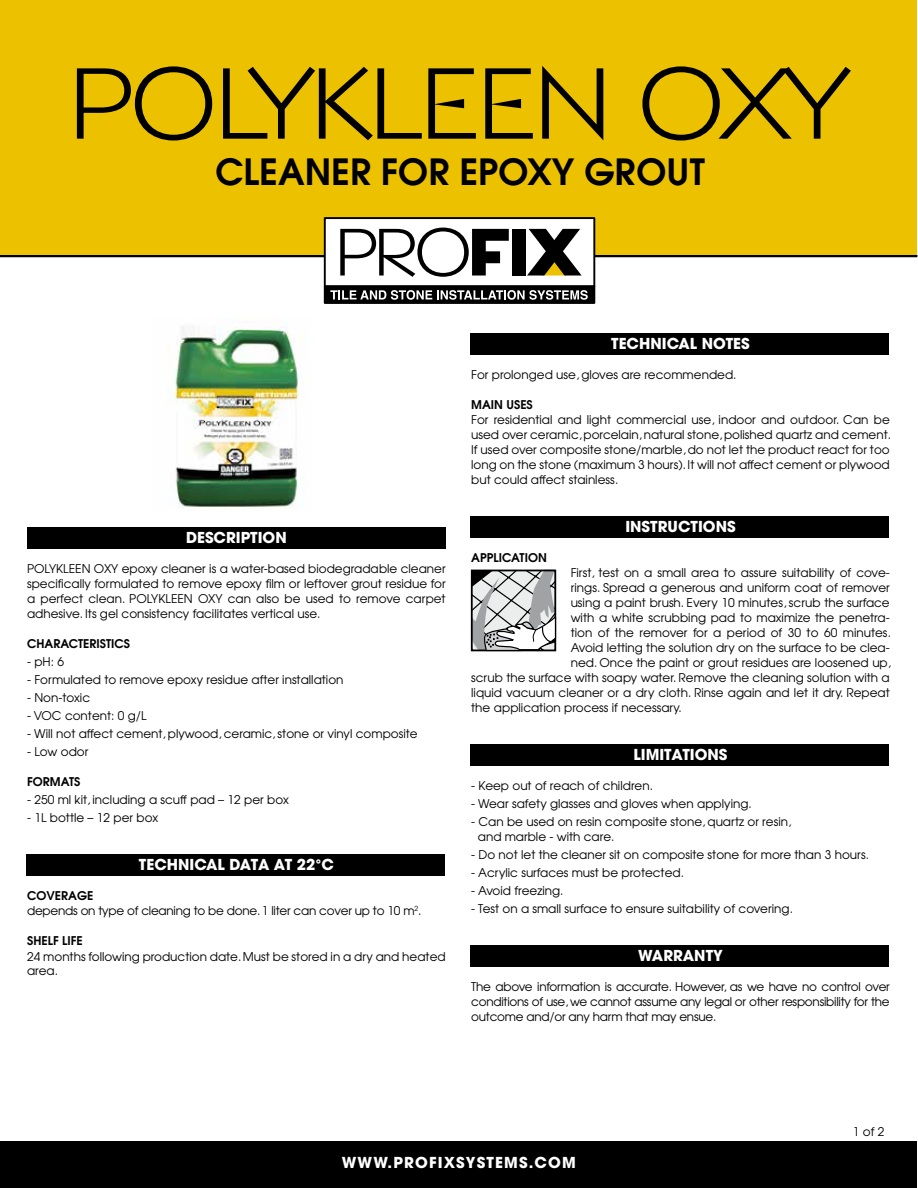
<style>
.page{position:relative;width:918px;height:1188px;background:#fff}
.page>*{position:absolute;margin:0;border:0;box-sizing:border-box;transform-origin:0 0}
.t1{font:300 97.5px "Napoli";color:#000}
.t2{font:600 36px "Avant Garde";color:#000}
.t3{font:700 15px "Avant Garde";color:#fff}
.t4{font:700 15px "Avant Garde";letter-spacing:.075em;color:#fff}
.t5{font:12px/15px "Avant Garde";color:#000;text-align:justify}
.t6{font:12px/15px "Avant Garde";letter-spacing:-.02em;color:#000}
.t7{font:600 12px "Avant Garde";color:#000}
.s1{font-weight:600}
</style>
<div class="page">
<div style="left:0;top:0;width:917px;height:256px;background:#ecc200"></div>
<hr style="left:0;top:255px;width:917px;height:2px;background:#000">
<div style="left:0;top:1141px;width:917px;height:47px;background:#000"></div>
<div style="left:325px;top:218px;width:269px;height:68px;background:#fff"></div>
<div style="left:324px;top:217px;width:271px;height:70px;border:2px solid #000"></div>
<svg style="left:340px;top:228px;width:169px;height:49px"></svg>
<div style="left:512px;top:229px;width:14px;height:47px;background:#000"></div>
<svg style="left:527px;top:229px;width:55px;height:47px"></svg>
<div style="left:325px;top:286px;width:269px;height:17px;background:#000"></div>
<div style="left:324px;top:285px;width:271px;height:19px;border:2px solid #000"></div>
<svg style="left:330px;top:290px;width:258px;height:10px"></svg>
<div style="left:471px;top:945px;width:418px;height:22px;background:#000"></div>
<img style="left:167px;top:323px;width:138px;height:185px">
<div style="left:27px;top:854px;width:418px;height:22px;background:#000"></div>
<div style="left:27px;top:527px;width:418px;height:22px;background:#000"></div>
<div style="left:471px;top:333px;width:418px;height:22px;background:#000"></div>
<div style="left:471px;top:517px;width:418px;height:21px;background:#000"></div>
<div style="left:471px;top:744px;width:418px;height:21px;background:#000"></div>
<svg style="left:470px;top:569px;width:87px;height:83px;background:#afafb0"></svg>
<h1 class="t1" style="left:70px;top:45px;width:779px">POLYKLEEN OXY</h1>
<h2 class="t2" style="left:215px;top:148px;width:491px">CLEANER FOR EPOXY GROUT</h2>
<p class="t3" style="left:186px;top:528px;width:102px">DESCRIPTION</p>
<p class="t5" style="left:27px;top:561px;width:420px">POLYKLEEN OXY epoxy cleaner is a water-based biodegradable cleaner specifically formulated to remove epoxy film or leftover grout residue for a perfect clean. POLYKLEEN OXY can also be used to remove carpet adhesive. Its gel consistency facilitates vertical use.</p>
<p class="t7" style="left:27px;top:636px;width:104px">CHARACTERISTICS</p>
<p class="t5" style="left:27px;top:654px;width:38px">- pH: 6</p>
<p class="t5" style="left:27px;top:672px;width:318px">- Formulated to remove epoxy residue after installation</p>
<p class="t5" style="left:27px;top:690px;width:65px">- Non-toxic</p>
<p class="t5" style="left:27px;top:708px;width:121px">- VOC content: 0 g/L</p>
<p class="t5" style="left:27px;top:726px;width:392px">- Will not affect cement, plywood, ceramic, stone or vinyl composite</p>
<p class="t5" style="left:27px;top:744px;width:63px">- Low odor</p>
<p class="t7" style="left:27px;top:774px;width:55px">FORMATS</p>
<p class="t5" style="left:27px;top:792px;width:263px">- 250 ml kit, including a scuff pad – 12 per box</p>
<p class="t5" style="left:27px;top:810px;width:133px">- 1L bottle – 12 per box</p>
<p class="t3" style="left:139px;top:855px;width:196px">TECHNICAL DATA AT 22°C</p>
<p class="t6" style="left:27px;top:888px;width:396px"><span class="s1">COVERAGE<br></span>depends on type of cleaning to be done.1 liter can cover up to 10 m<sup>2</sup>.</p>
<p class="t7" style="left:27px;top:933px;width:57px">SHELF LIFE</p>
<p class="t5" style="left:27px;top:948px;width:420px">24 months following production date. Must be stored in a dry and heated area.</p>
<p class="t3" style="left:611px;top:334px;width:140px">TECHNICAL NOTES</p>
<p class="t5" style="left:471px;top:367px;width:267px">For prolonged use, gloves are recommended.</p>
<p class="t7" style="left:471px;top:397px;width:63px">MAIN USES</p>
<p class="t5" style="left:471px;top:412px;width:421px">For residential and light commercial use, indoor and outdoor. Can be used over ceramic, porcelain, natural stone, polished quartz and cement.<br>If used over composite stone/marble, do not let the product react for too long on the stone (maximum 3 hours). It will not affect cement or plywood but could affect stainless.</p>
<p class="t3" style="left:625px;top:517px;width:112px">INSTRUCTIONS</p>
<p class="t7" style="left:471px;top:550px;width:77px">APPLICATION</p>
<p class="t5" style="left:571px;top:565px;width:321px">First, test on a small area to assure suitability of cove-</p>
<p class="t5" style="left:571px;top:580px;width:321px">rings. Spread a generous and uniform coat of remover</p>
<p class="t5" style="left:571px;top:595px;width:321px">using a paint brush. Every 10 minutes, scrub the surface</p>
<p class="t5" style="left:571px;top:610px;width:321px">with a white scrubbing pad to maximize the penetra-</p>
<p class="t5" style="left:571px;top:625px;width:322px">tion of the remover for a period of 30 to 60 minutes.</p>
<p class="t5" style="left:571px;top:640px;width:321px">Avoid letting the solution dry on the surface to be clea-</p>
<p class="t5" style="left:571px;top:655px;width:322px">ned. Once the paint or grout residues are loosened up,</p>
<p class="t5" style="left:471px;top:670px;width:420px">scrub the surface with soapy water. Remove the cleaning solution with a</p>
<p class="t5" style="left:471px;top:685px;width:420px">liquid vacuum cleaner or a dry cloth. Rinse again and let it dry. Repeat</p>
<p class="t5" style="left:471px;top:700px;width:212px">the application process if necessary.</p>
<p class="t3" style="left:634px;top:745px;width:95px">LIMITATIONS</p>
<p class="t5" style="left:471px;top:778px;width:183px">- Keep out of reach of children.</p>
<p class="t5" style="left:471px;top:796px;width:282px">- Wear safety glasses and gloves when applying.</p>
<p class="t5" style="left:478px;top:814px;width:315px;text-indent:-7px">- Can be used on resin composite stone, quartz or resin, and marble - with care.</p>
<p class="t5" style="left:471px;top:847px;width:400px">- Do not let the cleaner sit on composite stone for more than 3 hours.</p>
<p class="t5" style="left:471px;top:865px;width:214px">- Acrylic surfaces must be protected.</p>
<p class="t5" style="left:471px;top:883px;width:94px">- Avoid freezing.</p>
<p class="t5" style="left:471px;top:901px;width:323px">- Test on a small surface to ensure suitability of covering.</p>
<p class="t3" style="left:638px;top:946px;width:86px">WARRANTY</p>
<p class="t5" style="left:471px;top:979px;width:420px">The above information is accurate. However, as we have no control over conditions of use, we cannot assume any legal or other responsibility for the outcome and/or any harm that may ensue.</p>
<p class="t5" style="left:853px;top:1124px;width:33px">1 of 2</p>
<p class="t4" style="left:342px;top:1153px;width:236px">WWW.PROFIXSYSTEMS.COM</p>
</div>
